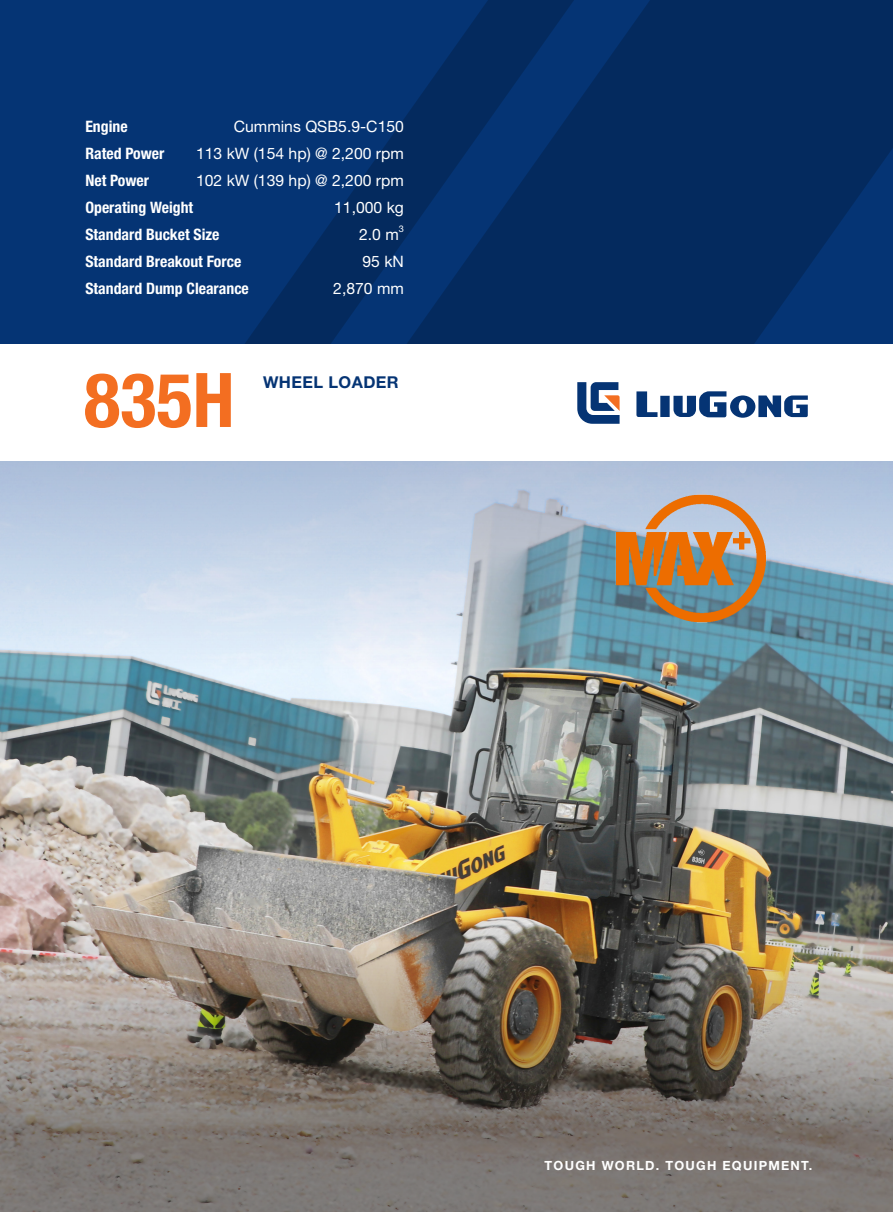
<style>
.page{position:relative;width:893px;height:1212px;background:#fff}
.page>*{position:absolute;margin:0;border:0;box-sizing:border-box;transform-origin:0 0}
.t1{font:700 condensed 75.45px "Helvetica Neue LT Pro";color:#f36e21}
.t2{font:700 16.35px "Helvetica Neue LT Pro";letter-spacing:.025em;color:#053474}
.t3{font:700 condensed 15.75px "Helvetica Neue LT Pro";color:#fff}
.t4{font:15.75px "Helvetica Neue LT Pro";color:#fff}
.t5{font:700 12.6px "Helvetica Neue LT Pro";letter-spacing:.1em;color:#fff}
.t6{font:9.15px "Helvetica Neue LT Pro";color:#fff}
</style>
<div class="page">
<img style="left:0;top:670px;width:893px;height:231px">
<div style="left:0;top:0;width:893px;height:344px;background:#053474"></div>
<svg style="left:245px;top:117px;width:161px;height:227px"></svg>
<svg style="left:406px;top:0;width:487px;height:344px;fill:#042a5e"></svg>
<svg style="left:636px;top:391px;width:172px;height:27px"></svg>
<svg style="left:577px;top:382px;width:43px;height:42px"></svg>
<svg style="left:0;top:461px;width:893px;height:209px;background:#b1c6d9"></svg>
<img style="left:0;top:901px;width:893px;height:311px">
<img style="left:604px;top:483px;width:174px;height:147px">
<p class="t4" style="left:234px;top:116px;width:172px">Cummins QSB5.9-C150</p>
<p class="t4" style="left:196px;top:143px;width:209px">113 kW (154 hp) @ 2,200 rpm</p>
<p class="t4" style="left:196px;top:170px;width:209px">102 kW (139 hp) @ 2,200 rpm</p>
<p class="t4" style="left:334px;top:197px;width:71px">11,000 kg</p>
<p class="t4" style="left:359px;top:224px;width:41px">2.0 m</p>
<p class="t6" style="left:399px;top:223px;width:7px">3</p>
<p class="t4" style="left:362px;top:251px;width:43px">95 kN</p>
<p class="t4" style="left:333px;top:278px;width:72px">2,870 mm</p>
<p class="t3" style="left:85px;top:117px;width:44px">Engine</p>
<p class="t3" style="left:85px;top:144px;width:80px">Rated Power</p>
<p class="t3" style="left:85px;top:171px;width:65px">Net Power</p>
<p class="t3" style="left:85px;top:198px;width:109px">Operating Weight</p>
<p class="t3" style="left:85px;top:225px;width:136px">Standard Bucket Size</p>
<p class="t3" style="left:85px;top:252px;width:157px">Standard Breakout Force</p>
<p class="t3" style="left:85px;top:279px;width:165px">Standard Dump Clearance</p>
<p class="t1" style="left:84px;top:355px;width:152px">835H</p>
<p class="t2" style="left:263px;top:372px;width:137px">WHEEL LOADER</p>
<p class="t5" style="left:545px;top:1158px;width:269px">TOUGH WORLD. TOUGH EQUIPMENT.</p>
</div>
